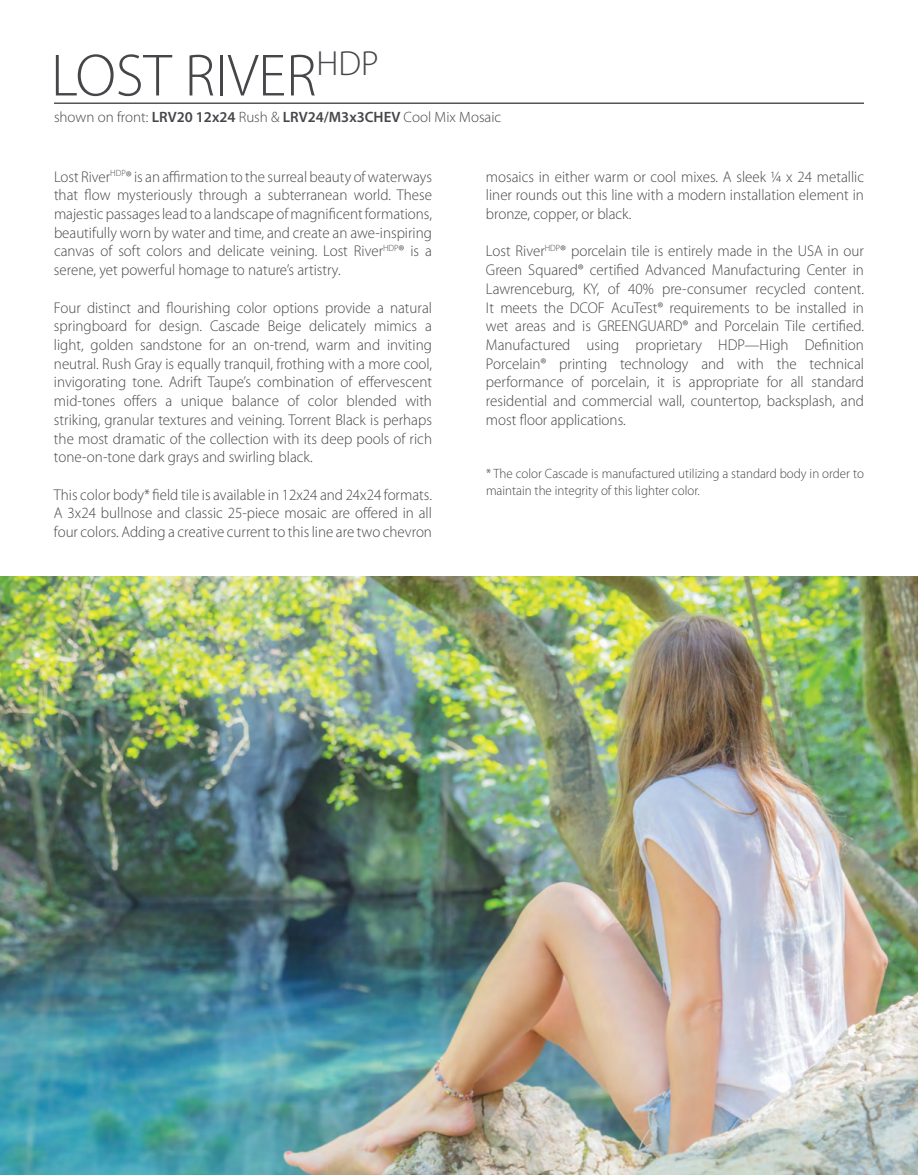
<style>
.page{position:relative;width:918px;height:1175px;background:#fff}
.page>*{position:absolute;margin:0;border:0;box-sizing:border-box;transform-origin:0 0}
.t1{font:300 60px "Myriad Pro";color:#454649}
.t2{font:300 15.6px/18.8px "Myriad Pro";color:#454649;text-align:justify;scale:.96 1}
.t3{font:300 15px "Myriad Pro";color:#454649}
.t4{font:300 13.5px/16.2px "Myriad Pro";color:#454649;scale:.96 1}
.s1{font-weight:600}
</style>
<div class="page">
<img style="left:0;top:576px;width:918px;height:598px">
<hr style="left:54px;top:103px;width:810px;height:1px;background:#000">
<h1 class="t1" style="left:51px;top:39px;width:329px">LOST RIVER<sup>HDP</sup></h1>
<p class="t3" style="left:54px;top:108px;width:449px">shown on front: <span class="s1">LRV20 12x24</span> Rush &amp; <span class="s1">LRV24/M3x3CHEV</span> Cool Mix Mosaic</p>
<p class="t2" style="left:54px;top:167px;width:395px">Lost River<sup>HDP</sup>® is an affirmation to the surreal beauty of waterways that flow mysteriously through a subterranean world. These majestic passages lead to a landscape of magnificent formations, beautifully worn by water and time, and create an awe-inspiring canvas of soft colors and delicate veining. Lost River<sup>HDP</sup>® is a serene, yet powerful homage to nature’s artistry.</p>
<p class="t2" style="left:54px;top:298px;width:395px">Four distinct and flourishing color options provide a natural springboard for design. Cascade Beige delicately mimics a light, golden sandstone for an on-trend, warm and inviting neutral. Rush Gray is equally tranquil, frothing with a more cool, invigorating tone. Adrift Taupe’s combination of effervescent mid-tones offers a unique balance of color blended with striking, granular textures and veining. Torrent Black is perhaps the most dramatic of the collection with its deep pools of rich tone-on-tone dark grays and swirling black.</p>
<p class="t2" style="left:54px;top:485px;width:395px">This color body* field tile is available in 12x24 and 24x24 formats.<br>A 3x24 bullnose and classic 25-piece mosaic are offered in all four colors. Adding a creative current to this line are two chevron</p>
<p class="t2" style="left:486px;top:167px;width:395px">mosaics in either warm or cool mixes. A sleek ¼ x 24 metallic liner rounds out this line with a modern installation element in bronze, copper, or black.</p>
<p class="t2" style="left:486px;top:242px;width:395px">Lost River<sup>HDP</sup>® porcelain tile is entirely made in the USA in our Green Squared® certified Advanced Manufacturing Center in Lawrenceburg, KY, of 40% pre-consumer recycled content.<br>It meets the DCOF AcuTest® requirements to be installed in wet areas and is GREENGUARD® and Porcelain Tile certified.<br>Manufactured using proprietary HDP—High Definition Porcelain® printing technology and with the technical performance of porcelain, it is appropriate for all standard residential and commercial wall, countertop, backsplash, and most floor applications.</p>
<p class="t4" style="left:486px;top:466px;width:395px">* The color Cascade is manufactured utilizing a standard body in order to maintain the integrity of this lighter color.</p>
</div>
